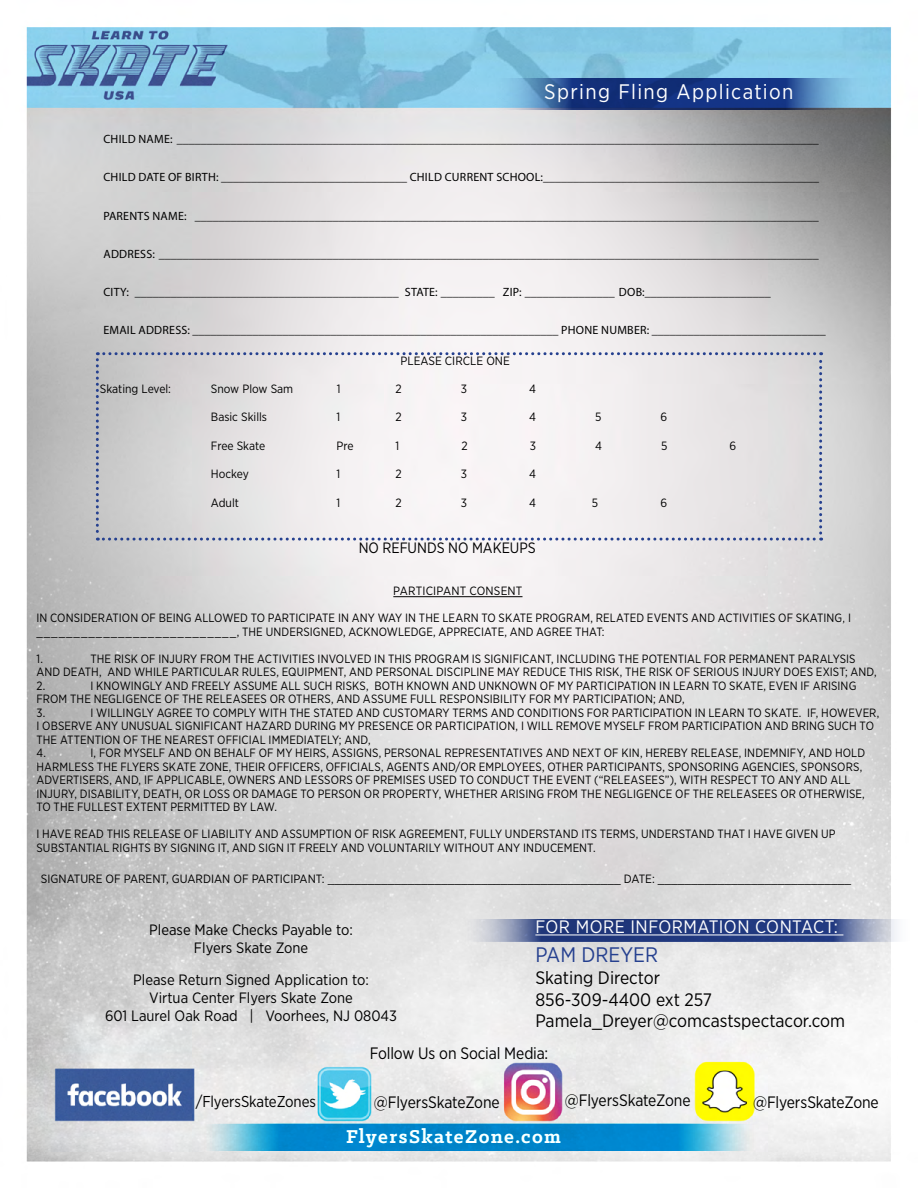
<style>
.page{position:relative;width:918px;height:1188px;background:#fff}
.page>*{position:absolute;margin:0;border:0;box-sizing:border-box;transform-origin:0 0}
.t1{font:21px "Gotham Narrow";letter-spacing:.065em;color:#fff}
.t2{font:700 21px "Klinic Slab";letter-spacing:.065em;color:#fff}
.t3{font:21px "Gotham Narrow";color:#25408f}
.t4{font:18px/21.6px "Gotham Narrow";color:#000}
.t5{font:18px "Gotham Narrow";letter-spacing:.025em;color:#fff}
.t6{font:16.5px "Gotham Narrow";letter-spacing:-.01em;color:#000}
.t7{font:15.75px "Gotham Narrow";letter-spacing:-.005em;color:#000}
.t8{font:15px/18px "Gotham Narrow";color:#000;text-align:center}
.t9{font:12px/13.5px "Gotham Narrow";letter-spacing:.01em;color:#000}
.t10{font:12px "Myriad Pro";letter-spacing:.02em;color:#000}
</style>
<div class="page">
<img style="left:26px;top:27px;width:870px;height:1135px">
<svg style="left:460px;top:919px;width:437px;height:22px;background:#4e6096"></svg>
<hr style="left:535px;top:935px;width:308px;height:1px;background:#fff">
<svg style="left:199px;top:1124px;width:559px;height:27px;background:#2498d1"></svg>
<svg style="left:491px;top:78px;width:376px;height:32px;background:#355c9a"></svg>
<svg style="left:96px;top:352px;width:726px;height:189px"></svg>
<hr style="left:393px;top:596px;width:130px;height:1px;background:#000">
<h1 class="t1" style="left:544px;top:78px;width:251px">Spring Fling Application</h1>
<p class="t10" style="left:103px;top:132px;width:717px">CHILD NAME: ___________________________________________________________________________________________________________</p>
<p class="t10" style="left:103px;top:170px;width:717px">CHILD DATE OF BIRTH: _______________________________ CHILD CURRENT SCHOOL:______________________________________________</p>
<p class="t10" style="left:103px;top:208px;width:717px">PARENTS NAME: ________________________________________________________________________________________________________</p>
<p class="t10" style="left:103px;top:246px;width:717px">ADDRESS: ______________________________________________________________________________________________________________</p>
<p class="t10" style="left:103px;top:285px;width:669px">CITY: ____________________________________________ STATE: _________ ZIP: _______________ DOB:_____________________</p>
<p class="t10" style="left:103px;top:323px;width:724px">EMAIL ADDRESS: _____________________________________________________________ PHONE NUMBER: _____________________________</p>
<p class="t9" style="left:401px;top:354px;width:111px">PLEASE CIRCLE ONE</p>
<p class="t9" style="left:100px;top:382px;width:73px">Skating Level:</p>
<p class="t9" style="left:211px;top:382px;width:84px">Snow Plow Sam</p>
<p class="t9" style="left:337px;top:382px;width:5px">1</p>
<p class="t9" style="left:395px;top:382px;width:8px">2</p>
<p class="t9" style="left:461px;top:382px;width:8px">3</p>
<p class="t9" style="left:529px;top:382px;width:8px">4</p>
<p class="t9" style="left:211px;top:410px;width:58px">Basic Skills</p>
<p class="t9" style="left:336px;top:410px;width:5px">1</p>
<p class="t9" style="left:395px;top:410px;width:8px">2</p>
<p class="t9" style="left:461px;top:410px;width:8px">3</p>
<p class="t9" style="left:529px;top:410px;width:8px">4</p>
<p class="t9" style="left:595px;top:410px;width:8px">5</p>
<p class="t9" style="left:660px;top:410px;width:8px">6</p>
<p class="t9" style="left:211px;top:439px;width:56px">Free Skate</p>
<p class="t9" style="left:336px;top:439px;width:19px">Pre</p>
<p class="t9" style="left:395px;top:439px;width:5px">1</p>
<p class="t9" style="left:461px;top:439px;width:8px">2</p>
<p class="t9" style="left:530px;top:439px;width:8px">3</p>
<p class="t9" style="left:595px;top:439px;width:8px">4</p>
<p class="t9" style="left:661px;top:439px;width:8px">5</p>
<p class="t9" style="left:730px;top:439px;width:8px">6</p>
<p class="t9" style="left:211px;top:467px;width:39px">Hockey</p>
<p class="t9" style="left:336px;top:467px;width:5px">1</p>
<p class="t9" style="left:395px;top:467px;width:8px">2</p>
<p class="t9" style="left:461px;top:467px;width:8px">3</p>
<p class="t9" style="left:529px;top:467px;width:8px">4</p>
<p class="t9" style="left:211px;top:496px;width:30px">Adult</p>
<p class="t9" style="left:336px;top:496px;width:5px">1</p>
<p class="t9" style="left:395px;top:496px;width:8px">2</p>
<p class="t9" style="left:461px;top:496px;width:8px">3</p>
<p class="t9" style="left:529px;top:496px;width:8px">4</p>
<p class="t9" style="left:592px;top:496px;width:8px">5</p>
<p class="t9" style="left:660px;top:496px;width:8px">6</p>
<p class="t8" style="left:359px;top:538px;width:179px">NO REFUNDS NO MAKEUPS</p>
<p class="t9" style="left:393px;top:584px;width:131px">PARTICIPANT CONSENT</p>
<p class="t9" style="left:36px;top:611px;width:816px">IN CONSIDERATION OF BEING ALLOWED TO PARTICIPATE IN ANY WAY IN THE LEARN TO SKATE PROGRAM, RELATED EVENTS AND ACTIVITIES OF SKATING, I ___________________________, THE UNDERSIGNED, ACKNOWLEDGE, APPRECIATE, AND AGREE THAT:</p>
<p class="t9" style="left:36px;top:652px;width:8px">1.</p>
<p class="t9" style="left:36px;top:652px;width:842px;text-indent:54px">THE RISK OF INJURY FROM THE ACTIVITIES INVOLVED IN THIS PROGRAM IS SIGNIFICANT, INCLUDING THE POTENTIAL FOR PERMANENT PARALYSIS<br>AND DEATH, AND WHILE PARTICULAR RULES, EQUIPMENT, AND PERSONAL DISCIPLINE MAY REDUCE THIS RISK, THE RISK OF SERIOUS INJURY DOES EXIST; AND,<br>2.</p>
<p class="t9" style="left:36px;top:679px;width:822px;text-indent:54px">I KNOWINGLY AND FREELY ASSUME ALL SUCH RISKS, BOTH KNOWN AND UNKNOWN OF MY PARTICIPATION IN LEARN TO SKATE, EVEN IF ARISING<br>FROM THE NEGLIGENCE OF THE RELEASEES OR OTHERS, AND ASSUME FULL RESPONSIBILITY FOR MY PARTICIPATION; AND,<br>3.</p>
<p class="t9" style="left:36px;top:706px;width:844px;text-indent:54px">I WILLINGLY AGREE TO COMPLY WITH THE STATED AND CUSTOMARY TERMS AND CONDITIONS FOR PARTICIPATION IN LEARN TO SKATE. IF, HOWEVER, I OBSERVE ANY UNUSUAL SIGNIFICANT HAZARD DURING MY PRESENCE OR PARTICIPATION, I WILL REMOVE MYSELF FROM PARTICIPATION AND BRING SUCH TO THE ATTENTION OF THE NEAREST OFFICIAL IMMEDIATELY; AND,<br>4.</p>
<p class="t9" style="left:36px;top:746px;width:830px;text-indent:54px">I, FOR MYSELF AND ON BEHALF OF MY HEIRS, ASSIGNS, PERSONAL REPRESENTATIVES AND NEXT OF KIN, HEREBY RELEASE, INDEMNIFY, AND HOLD HARMLESS THE FLYERS SKATE ZONE, THEIR OFFICERS, OFFICIALS, AGENTS AND/OR EMPLOYEES, OTHER PARTICIPANTS, SPONSORING AGENCIES, SPONSORS, ADVERTISERS, AND, IF APPLICABLE, OWNERS AND LESSORS OF PREMISES USED TO CONDUCT THE EVENT (“RELEASEES”), WITH RESPECT TO ANY AND ALL INJURY, DISABILITY, DEATH, OR LOSS OR DAMAGE TO PERSON OR PROPERTY, WHETHER ARISING FROM THE NEGLIGENCE OF THE RELEASEES OR OTHERWISE, TO THE FULLEST EXTENT PERMITTED BY LAW.</p>
<p class="t9" style="left:36px;top:827px;width:801px">I HAVE READ THIS RELEASE OF LIABILITY AND ASSUMPTION OF RISK AGREEMENT, FULLY UNDERSTAND ITS TERMS, UNDERSTAND THAT I HAVE GIVEN UP<br>SUBSTANTIAL RIGHTS BY SIGNING IT, AND SIGN IT FREELY AND VOLUNTARILY WITHOUT ANY INDUCEMENT.</p>
<p class="t9" style="left:41px;top:872px;width:812px">SIGNATURE OF PARENT, GUARDIAN OF PARTICIPANT: ____________________________________________ DATE: _____________________________</p>
<p class="t8" style="left:149px;top:921px;width:205px">Please Make Checks Payable to:<br>Flyers Skate Zone</p>
<p class="t8" style="left:105px;top:970px;width:294px">Please Return Signed Application to:<br>Virtua Center Flyers Skate Zone<br>601 Laurel Oak Road | Voorhees, NJ 08043</p>
<h2 class="t5" style="left:535px;top:916px;width:304px">FOR MORE INFORMATION CONTACT:</h2>
<h1 class="t3" style="left:535px;top:942px;width:124px">PAM DREYER</h1>
<h2 class="t4" style="left:535px;top:967px;width:311px">Skating Director<br>856-309-4400 ext 257<br>Pamela_Dreyer@comcastspectacor.com</h2>
<h3 class="t6" style="left:370px;top:1043px;width:180px">Follow Us on Social Media:</h3>
<h3 class="t7" style="left:196px;top:1092px;width:122px">/FlyersSkateZones</h3>
<h3 class="t6" style="left:374px;top:1092px;width:127px">@FlyersSkateZone</h3>
<h3 class="t6" style="left:565px;top:1090px;width:127px">@FlyersSkateZone</h3>
<h3 class="t6" style="left:753px;top:1092px;width:127px">@FlyersSkateZone</h3>
<h1 class="t2" style="left:346px;top:1123px;width:216px">FlyersSkateZone.com</h1>
</div>
